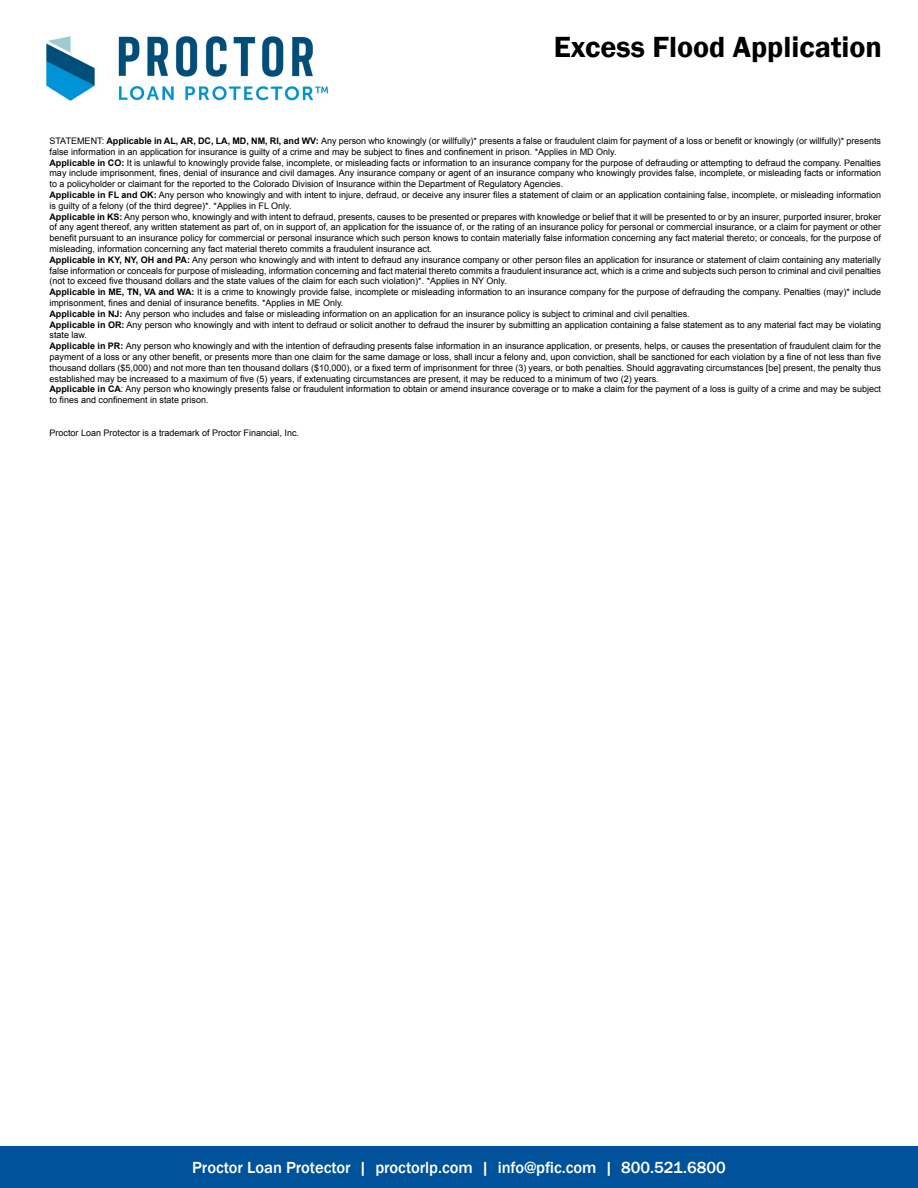
<style>
.page{position:relative;width:918px;height:1188px;background:#fff}
.page>*{position:absolute;margin:0;border:0;box-sizing:border-box;transform-origin:0 0}
.t1{font:600 30px "Franklin Gothic";color:#000}
.t2{font:500 16.5px "Franklin Gothic";color:#fff}
.t3{font:9px/10.8px "Arial";color:#000}
.s1{font-weight:700}
</style>
<div class="page">
<div style="left:0;top:1147px;width:918px;height:41px;background:#00539b"></div>
<img style="left:46px;top:36px;width:283px;height:65px">
<h1 class="t1" style="left:554px;top:29px;width:330px">Excess Flood Application</h1>
<p class="t3" style="left:50px;top:135px;width:833px">STATEMENT: <span class="s1">Applicable in AL, AR, DC, LA, MD, NM, RI, and WV:</span> Any person who knowingly (or willfully)* presents a false or fraudulent claim for payment of a loss or benefit or knowingly (or willfully)* presents false information in an application for insurance is guilty of a crime and may be subject to fines and confinement in prison. *Applies in MD Only.<br><span class="s1">Applicable in CO:</span> It is unlawful to knowingly provide false, incomplete, or misleading facts or information to an insurance company for the purpose of defrauding or attempting to defraud the company. Penalties may include imprisonment, fines, denial of insurance and civil damages. Any insurance company or agent of an insurance company who knowingly provides false, incomplete, or misleading facts or information to a policyholder or claimant for the reported to the Colorado Division of Insurance within the Department of Regulatory Agencies.<br><span class="s1">Applicable in FL and OK:</span> Any person who knowingly and with intent to injure, defraud, or deceive any insurer files a statement of claim or an application containing false, incomplete, or misleading information is guilty of a felony (of the third degree)*. *Applies in FL Only.<br><span class="s1">Applicable in KS:</span> Any person who, knowingly and with intent to defraud, presents, causes to be presented or prepares with knowledge or belief that it will be presented to or by an insurer, purported insurer, broker of any agent thereof, any written statement as part of, on in support of, an application for the issuance of, or the rating of an insurance policy for personal or commercial insurance, or a claim for payment or other benefit pursuant to an insurance policy for commercial or personal insurance which such person knows to contain materially false information concerning any fact material thereto; or conceals, for the purpose of misleading, information concerning any fact material thereto commits a fraudulent insurance act.<br><span class="s1">Applicable in KY, NY, OH and PA:</span> Any person who knowingly and with intent to defraud any insurance company or other person files an application for insurance or statement of claim containing any materially false information or conceals for purpose of misleading, information concerning and fact material thereto commits a fraudulent insurance act, which is a crime and subjects such person to criminal and civil penalties (not to exceed five thousand dollars and the state values of the claim for each such violation)*. *Applies in NY Only.<br><span class="s1">Applicable in ME, TN, VA and WA:</span> It is a crime to knowingly provide false, incomplete or misleading information to an insurance company for the purpose of defrauding the company. Penalties (may)* include imprisonment, fines and denial of insurance benefits. *Applies in ME Only.<br><span class="s1">Applicable in NJ:</span> Any person who includes and false or misleading information on an application for an insurance policy is subject to criminal and civil penalties.<br><span class="s1">Applicable in OR:</span> Any person who knowingly and with intent to defraud or solicit another to defraud the insurer by submitting an application containing a false statement as to any material fact may be violating state law.<br><span class="s1">Applicable in PR:</span> Any person who knowingly and with the intention of defrauding presents false information in an insurance application, or presents, helps, or causes the presentation of fraudulent claim for the payment of a loss or any other benefit, or presents more than one claim for the same damage or loss, shall incur a felony and, upon conviction, shall be sanctioned for each violation by a fine of not less than five thousand dollars ($5,000) and not more than ten thousand dollars ($10,000), or a fixed term of imprisonment for three (3) years, or both penalties. Should aggravating circumstances [be] present, the penalty thus established may be increased to a maximum of five (5) years, if extenuating circumstances are present, it may be reduced to a minimum of two (2) years.<br><span class="s1">Applicable in CA</span>: Any person who knowingly presents false or fraudulent information to obtain or amend insurance coverage or to make a claim for the payment of a loss is guilty of a crime and may be subject to fines and confinement in state prison.</p>
<p class="t3" style="left:50px;top:427px;width:251px">Proctor Loan Protector is a trademark of Proctor Financial, Inc.</p>
<h2 class="t2" style="left:192px;top:1157px;width:535px">Proctor Loan Protector | proctorlp.com | info@pfic.com | 800.521.6800</h2>
</div>
